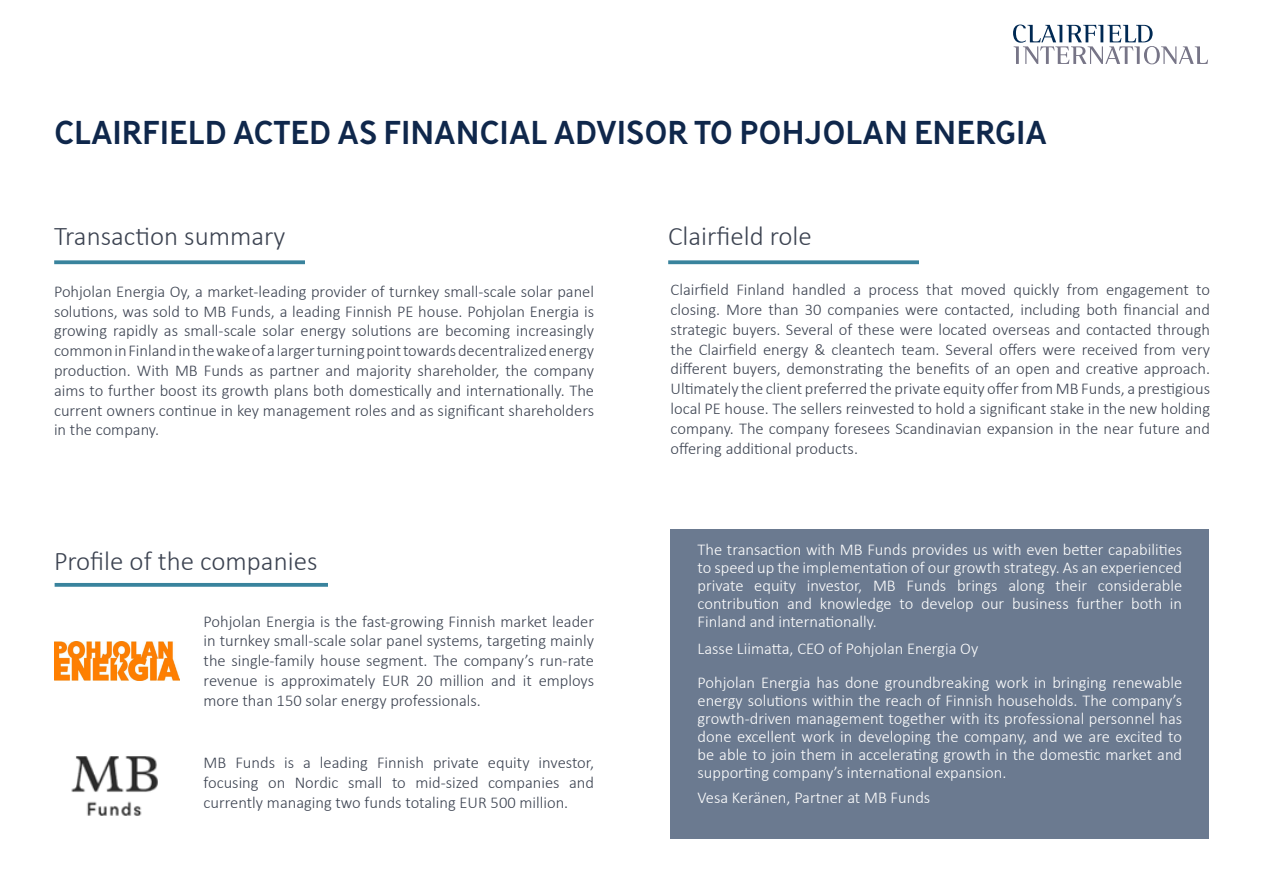
<style>
.page{position:relative;width:1263px;height:893px;background:#fff}
.page>*{position:absolute;margin:0;border:0;box-sizing:border-box;transform-origin:0 0}
.t1{font:500 33px "Ministry";color:#0f274b}
.t2{font:300 27px "Calibri";color:#3c4351}
.Deal_of_the_month_te{font:300 16.5px/19.8px "Calibri";color:#3c4351;text-align:justify}
.t3{font:300 16.5px/18px "Calibri";color:#fff;text-align:justify}
.body_text{font:300 16.5px/19.8px "Calibri";color:#3c4351;text-align:justify}
</style>
<div class="page">
<svg style="left:1013px;top:25px;width:195px;height:39px"></svg>
<div style="left:670px;top:529px;width:539px;height:309px;background:#6b7a90"></div>
<img style="left:55px;top:642px;width:125px;height:39px">
<svg style="left:55px;top:583px;width:272px;height:4px"></svg>
<svg style="left:54px;top:260px;width:250px;height:4px"></svg>
<svg style="left:668px;top:260px;width:250px;height:4px"></svg>
<img style="left:71px;top:756px;width:87px;height:60px">
<p class="t1" style="left:54px;top:111px;width:994px">CLAIRFIELD ACTED AS FINANCIAL ADVISOR TO POHJOLAN ENERGIA</p>
<p class="t2" style="left:54px;top:219px;width:233px">Transaction summary</p>
<p class="Deal_of_the_month_te" style="left:54px;top:281px;width:542px">Pohjolan Energia Oy, a market-leading provider of turnkey small-scale solar panel solutions, was sold to MB Funds, a leading Finnish PE house. Pohjolan Energia is growing rapidly as small-scale solar energy solutions are becoming increasingly common in Finland in the wake of a larger turning point towards decentralized energy production. With MB Funds as partner and majority shareholder, the company aims to further boost its growth plans both domestically and internationally. The current owners continue in key management roles and as significant shareholders in the company.</p>
<p class="t2" style="left:54px;top:544px;width:265px">Profile of the companies</p>
<p class="body_text" style="left:204px;top:611px;width:392px">Pohjolan Energia is the fast-growing Finnish market leader in turnkey small-scale solar panel systems, targeting mainly the single-family house segment. The company’s run-rate revenue is approximately EUR 20 million and it employs more than 150 solar energy professionals.</p>
<p class="body_text" style="left:204px;top:752px;width:392px">MB Funds is a leading Finnish private equity investor, focusing on Nordic small to mid-sized companies and currently managing two funds totaling EUR 500 million.</p>
<p class="t2" style="left:668px;top:219px;width:145px">Clairfield role</p>
<p class="Deal_of_the_month_te" style="left:670px;top:280px;width:541px">Clairfield Finland handled a process that moved quickly from engagement to closing. More than 30 companies were contacted, including both financial and strategic buyers. Several of these were located overseas and contacted through the Clairfield energy &amp; cleantech team. Several offers were received from very different buyers, demonstrating the benefits of an open and creative approach.<br>Ultimately the client preferred the private equity offer from MB Funds, a prestigious local PE house. The sellers reinvested to hold a significant stake in the new holding company. The company foresees Scandinavian expansion in the near future and offering additional products.</p>
<p class="t3" style="left:697px;top:540px;width:486px">The transaction with MB Funds provides us with even better capabilities to speed up the implementation of our growth strategy. As an experienced private equity investor, MB Funds brings along their considerable contribution and knowledge to develop our business further both in Finland and internationally.</p>
<p class="t3" style="left:697px;top:640px;width:282px">Lasse Liimatta, CEO of Pohjolan Energia Oy</p>
<p class="t3" style="left:697px;top:674px;width:486px">Pohjolan Energia has done groundbreaking work in bringing renewable energy solutions within the reach of Finnish households. The company’s growth-driven management together with its professional personnel has done excellent work in developing the company, and we are excited to be able to join them in accelerating growth in the domestic market and supporting company’s international expansion.</p>
<p class="t3" style="left:697px;top:788px;width:234px">Vesa Keränen, Partner at MB Funds</p>
</div>
